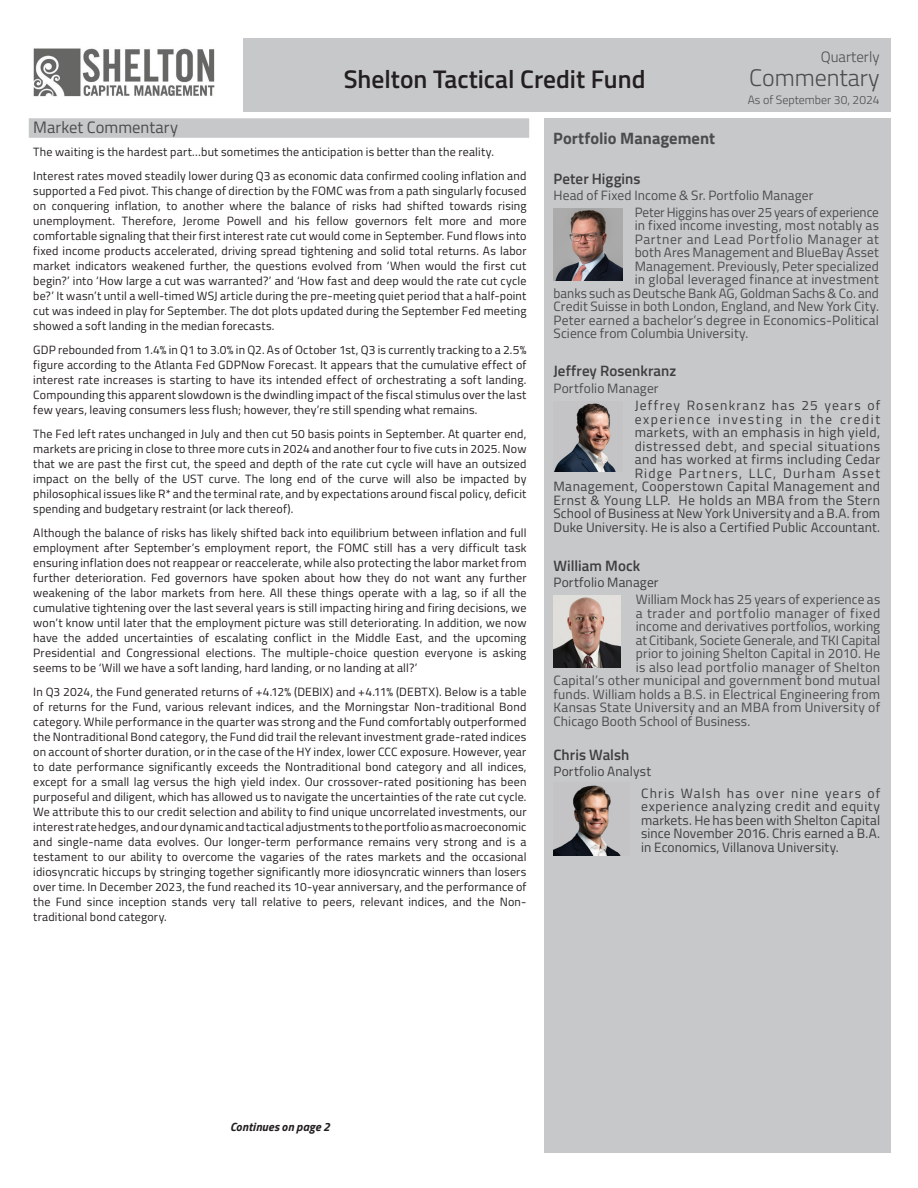
<style>
.page{position:relative;width:918px;height:1188px;background:#fff}
.page>*{position:absolute;margin:0;border:0;box-sizing:border-box;transform-origin:0 0}
.t1{font:600 25.5px "Titillium Web";color:#231f20}
.t2{font:300 24px "Titillium Web";color:#4b4c4d}
.heads{font:700 16.5px "Titillium Web";color:#4b4c4d}
.heads-2{font:16.5px "Titillium Web";color:#4b4c4d}
.Body_Copy_-_Subheads{font:600 15px "Titillium Web";letter-spacing:.005em;color:#3e3e3f}
.t3{font:300 15px "Titillium Web";color:#4b4c4d}
.Body_Copy_-_Subheads-2{font:13.5px "Titillium Web";letter-spacing:.01em;color:#4b4c4d}
.Body_Copy_-_Subheads-3{font:13.5px/13.5px "Titillium Web";letter-spacing:.03em;color:#3e3e3f;text-align:justify}
.Body_Copy_-_Subheads-4{font:13.5px "Titillium Web";letter-spacing:.04em;color:#4b4c4d}
.Body_Copy_-_Subheads-5{font:13.5px "Titillium Web";letter-spacing:.045em;color:#4b4c4d}
.Body_Copy_-_Subheads-6{font:13.5px "Titillium Web";letter-spacing:.01em;color:#3e3e3f}
.body_text{font:12px/15px "Titillium Web";letter-spacing:.015em;color:#231f20;text-align:justify}
.t4{font:300 12px "Titillium Web";color:#4b4c4d}
.body_text-2{font:italic 700 12px "Titillium Web";letter-spacing:.015em;color:#231f20}
</style>
<div class="page">
<div style="left:544px;top:118px;width:347px;height:1034px;background:#c7c8ca"></div>
<div style="left:29px;top:118px;width:500px;height:11px;background:#c7c8ca"></div>
<div style="left:29px;top:127px;width:500px;height:11px;background:#c7c8ca"></div>
<img style="left:554px;top:208px;width:69px;height:72px">
<div style="left:243px;top:38px;width:648px;height:74px;background:#c7c8ca"></div>
<img style="left:33px;top:48px;width:182px;height:49px">
<img style="left:554px;top:785px;width:67px;height:70px">
<img style="left:554px;top:403px;width:62px;height:69px">
<img style="left:554px;top:596px;width:66px;height:71px">
<p class="t1" style="left:344px;top:60px;width:303px">Shelton Tactical Credit Fund</p>
<p class="t3" style="left:821px;top:46px;width:60px">Quarterly</p>
<p class="t2" style="left:749px;top:60px;width:132px">Commentary</p>
<p class="t4" style="left:748px;top:91px;width:133px">As of September 30, 2024</p>
<p class="heads-2" style="left:33px;top:115px;width:146px">Market Commentary</p>
<p class="body_text" style="left:33px;top:144px;width:462px">The waiting is the hardest part…but sometimes the anticipation is better than the reality.</p>
<p class="body_text" style="left:33px;top:168px;width:495px">Interest rates moved steadily lower during Q3 as economic data confirmed cooling inflation and supported a Fed pivot. This change of direction by the FOMC was from a path singularly focused on conquering inflation, to another where the balance of risks had shifted towards rising unemployment. Therefore, Jerome Powell and his fellow governors felt more and more comfortable signaling that their first interest rate cut would come in September. Fund flows into fixed income products accelerated, driving spread tightening and solid total returns. As labor market indicators weakened further, the questions evolved from ‘When would the first cut begin?’ into ‘How large a cut was warranted?’ and ‘How fast and deep would the rate cut cycle be?’ It wasn’t until a well-timed WSJ article during the pre-meeting quiet period that a half-point cut was indeed in play for September. The dot plots updated during the September Fed meeting showed a soft landing in the median forecasts.</p>
<p class="body_text" style="left:33px;top:342px;width:495px">GDP rebounded from 1.4% in Q1 to 3.0% in Q2. As of October 1st, Q3 is currently tracking to a 2.5% figure according to the Atlanta Fed GDPNow Forecast. It appears that the cumulative effect of interest rate increases is starting to have its intended effect of orchestrating a soft landing.<br>Compounding this apparent slowdown is the dwindling impact of the fiscal stimulus over the last few years, leaving consumers less flush; however, they’re still spending what remains.</p>
<p class="body_text" style="left:33px;top:426px;width:495px">The Fed left rates unchanged in July and then cut 50 basis points in September. At quarter end, markets are pricing in close to three more cuts in 2024 and another four to five cuts in 2025. Now that we are past the first cut, the speed and depth of the rate cut cycle will have an outsized impact on the belly of the UST curve. The long end of the curve will also be impacted by philosophical issues like R* and the terminal rate, and by expectations around fiscal policy, deficit spending and budgetary restraint (or lack thereof).</p>
<p class="body_text" style="left:33px;top:525px;width:495px">Although the balance of risks has likely shifted back into equilibrium between inflation and full employment after September’s employment report, the FOMC still has a very difficult task ensuring inflation does not reappear or reaccelerate, while also protecting the labor market from further deterioration. Fed governors have spoken about how they do not want any further weakening of the labor markets from here. All these things operate with a lag, so if all the cumulative tightening over the last several years is still impacting hiring and firing decisions, we won’t know until later that the employment picture was still deteriorating. In addition, we now have the added uncertainties of escalating conflict in the Middle East, and the upcoming Presidential and Congressional elections. The multiple-choice question everyone is asking seems to be ‘Will we have a soft landing, hard landing, or no landing at all?’</p>
<p class="body_text" style="left:33px;top:684px;width:495px">In Q3 2024, the Fund generated returns of +4.12% (DEBIX) and +4.11% (DEBTX). Below is a table of returns for the Fund, various relevant indices, and the Morningstar Non-traditional Bond category. While performance in the quarter was strong and the Fund comfortably outperformed the Nontraditional Bond category, the Fund did trail the relevant investment grade-rated indices on account of shorter duration, or in the case of the HY index, lower CCC exposure. However, year to date performance significantly exceeds the Nontraditional bond category and all indices, except for a small lag versus the high yield index. Our crossover-rated positioning has been purposeful and diligent, which has allowed us to navigate the uncertainties of the rate cut cycle.<br>We attribute this to our credit selection and ability to find unique uncorrelated investments, our interest rate hedges, and our dynamic and tactical adjustments to the portfolio as macroeconomic and single-name data evolves. Our longer-term performance remains very strong and is a testament to our ability to overcome the vagaries of the rates markets and the occasional idiosyncratic hiccups by stringing together significantly more idiosyncratic winners than losers over time. In December 2023, the fund reached its 10-year anniversary, and the performance of the Fund since inception stands very tall relative to peers, relevant indices, and the Non&shy;traditional bond category.</p>
<p class="heads" style="left:553px;top:125px;width:164px">Portfolio Management</p>
<p class="Body_Copy_-_Subheads" style="left:554px;top:167px;width:89px">Peter Higgins</p>
<p class="Body_Copy_-_Subheads-2" style="left:554px;top:185px;width:262px">Head of Fixed Income &amp; Sr. Portfolio Manager</p>
<p class="Body_Copy_-_Subheads-2" style="left:635px;top:202px;width:246px">Peter Higgins has over 25 years of experience</p>
<p class="Body_Copy_-_Subheads-2" style="left:635px;top:215px;width:246px">in fixed income investing, most notably as</p>
<p class="Body_Copy_-_Subheads-5" style="left:635px;top:229px;width:246px">Partner and Lead Portfolio Manager at</p>
<p class="Body_Copy_-_Subheads-2" style="left:635px;top:242px;width:246px">both Ares Management and BlueBay Asset</p>
<p class="Body_Copy_-_Subheads-2" style="left:635px;top:256px;width:246px">Management. Previously, Peter specialized</p>
<p class="Body_Copy_-_Subheads-2" style="left:635px;top:269px;width:246px">in global leveraged finance at investment</p>
<p class="Body_Copy_-_Subheads-2" style="left:554px;top:283px;width:327px">banks such as Deutsche Bank AG, Goldman Sachs &amp; Co. and</p>
<p class="Body_Copy_-_Subheads-2" style="left:554px;top:296px;width:327px">Credit Suisse in both London, England, and New York City.</p>
<p class="Body_Copy_-_Subheads-2" style="left:554px;top:310px;width:327px">Peter earned a bachelor’s degree in Economics-Political</p>
<p class="Body_Copy_-_Subheads-2" style="left:554px;top:323px;width:196px">Science from Columbia University.</p>
<p class="Body_Copy_-_Subheads" style="left:554px;top:359px;width:124px">Jeffrey Rosenkranz</p>
<p class="Body_Copy_-_Subheads-2" style="left:554px;top:378px;width:107px">Portfolio Manager</p>
<p class="Body_Copy_-_Subheads-3" style="left:554px;top:398px;width:328px;text-align:right">Jeffrey Rosenkranz has 25 years of<br>experience investing in the credit<br>markets, with an emphasis in high yield,<br>distressed debt, and special situations<br>and has worked at firms including Cedar<br>Ridge Partners, LLC, Durham Asset Management, Cooperstown Capital Management and Ernst &amp; Young LLP. He holds an MBA from the Stern School of Business at New York University and a B.A. from Duke University. He is also a Certified Public Accountant.</p>
<p class="Body_Copy_-_Subheads" style="left:554px;top:554px;width:88px">William Mock</p>
<p class="Body_Copy_-_Subheads-6" style="left:554px;top:572px;width:107px">Portfolio Manager</p>
<p class="Body_Copy_-_Subheads-2" style="left:636px;top:590px;width:246px">William Mock has 25 years of experience as</p>
<p class="Body_Copy_-_Subheads-4" style="left:636px;top:603px;width:246px">a trader and portfolio manager of fixed</p>
<p class="Body_Copy_-_Subheads-2" style="left:636px;top:617px;width:246px">income and derivatives portfolios, working</p>
<p class="Body_Copy_-_Subheads-2" style="left:636px;top:630px;width:246px">at Citibank, Societe Generale, and TKI Capital</p>
<p class="Body_Copy_-_Subheads-2" style="left:636px;top:644px;width:246px">prior to joining Shelton Capital in 2010. He</p>
<p class="Body_Copy_-_Subheads-2" style="left:636px;top:657px;width:246px">is also lead portfolio manager of Shelton</p>
<p class="Body_Copy_-_Subheads-2" style="left:554px;top:671px;width:328px">Capital’s other municipal and government bond mutual</p>
<p class="Body_Copy_-_Subheads-2" style="left:554px;top:684px;width:328px">funds. William holds a B.S. in Electrical Engineering from</p>
<p class="Body_Copy_-_Subheads-2" style="left:554px;top:698px;width:328px">Kansas State University and an MBA from University of</p>
<p class="Body_Copy_-_Subheads-2" style="left:554px;top:711px;width:198px">Chicago Booth School of Business.</p>
<p class="Body_Copy_-_Subheads" style="left:554px;top:744px;width:77px">Chris Walsh</p>
<p class="Body_Copy_-_Subheads-3" style="left:554px;top:764px;width:99px">Portfolio Analyst</p>
<p class="Body_Copy_-_Subheads-3" style="left:641px;top:786px;width:241px">Chris Walsh has over nine years of experience analyzing credit and equity markets. He has been with Shelton Capital since November 2016. Chris earned a B.A. in Economics, Villanova University.</p>
<p class="body_text-2" style="left:230px;top:1117px;width:101px">Continues on page 2</p>
</div>
